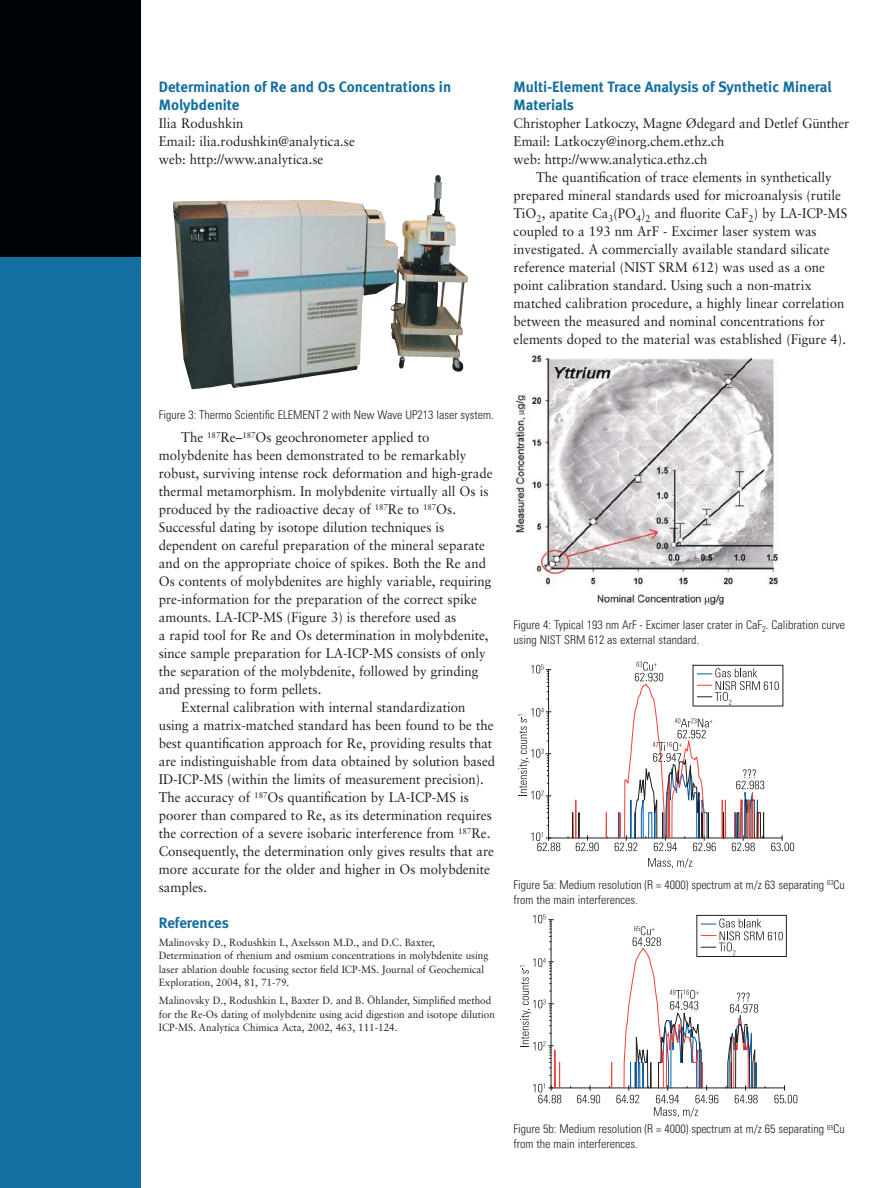
<style>
.page{position:relative;width:891px;height:1188px;background:#fff}
.page>*{position:absolute;margin:0;border:0;box-sizing:border-box;transform-origin:0 0}
.t1{font:15px/18px "Meta Bold LF";color:#136f9f}
.t2{font:13.8px/18px "Sabon";color:#241f1f;scale:.95 1}
.t3{font:300 condensed 12px/15px "Univers";color:#241f1f}
.t4{font:10.5px/13.5px "Sabon";color:#241f1f;scale:.95 1}
</style>
<div class="page">
<div style="left:0;top:256px;width:141px;height:932px;background:#136f9f"></div>
<div style="left:0;top:0;width:141px;height:256px;background:#000409"></div>
<img style="left:173px;top:175px;width:295px;height:214px">
<img style="left:514px;top:354px;width:265px;height:251px">
<hr style="left:549px;top:838px;width:233px;height:1px;background:#241f1f">
<hr style="left:548px;top:670px;width:1px;height:168px;background:#241f1f">
<svg style="left:605px;top:812px;width:3px;height:27px"></svg>
<svg style="left:531px;top:664px;width:20px;height:28px"></svg>
<svg style="left:568px;top:799px;width:31px;height:52px"></svg>
<svg style="left:648px;top:858px;width:44px;height:10px"></svg>
<svg style="left:615px;top:661px;width:179px;height:190px"></svg>
<svg style="left:518px;top:708px;width:33px;height:111px"></svg>
<svg style="left:531px;top:832px;width:29px;height:19px"></svg>
<hr style="left:551px;top:1088px;width:234px;height:1px;background:#241f1f">
<svg style="left:577px;top:1086px;width:23px;height:17px"></svg>
<svg style="left:609px;top:914px;width:188px;height:203px"></svg>
<svg style="left:520px;top:914px;width:41px;height:189px"></svg>
<p class="t1" style="left:159px;top:79px;width:294px">Determination of Re and Os Concentrations in<br>Molybdenite</p>
<p class="t2" style="left:159px;top:115px;width:208px">Ilia Rodushkin<br>Email: ilia.rodushkin@analytica.se web: http://www.analytica.se</p>
<p class="t1" style="left:514px;top:79px;width:320px">Multi-Element Trace Analysis of Synthetic Mineral<br>Materials</p>
<p class="t2" style="left:514px;top:115px;width:355px">Christopher Latkoczy, Magne Ødegard and Detlef Günther<br>Email: Latkoczy@inorg.chem.ethz.ch<br>web: http://www.analytica.ethz.ch</p>
<p class="t2" style="left:514px;top:169px;width:353px;text-indent:22px">The quantification of trace elements in synthetically prepared mineral standards used for microanalysis (rutile TiO<sub>2</sub>, apatite Ca<sub>3</sub>(PO<sub>4</sub>)<sub>2</sub> and fluorite CaF<sub>2</sub>) by LA-ICP-MS coupled to a 193 nm ArF - Excimer laser system was investigated. A commercially available standard silicate reference material (NIST SRM 612) was used as a one point calibration standard. Using such a non-matrix matched calibration procedure, a highly linear correlation between the measured and nominal concentrations for elements doped to the material was established (Figure 4).</p>
<p class="t3" style="left:159px;top:409px;width:337px">Figure 3: Thermo Scientific ELEMENT 2 with New Wave UP213 laser system.</p>
<p class="t2" style="left:181px;top:429px;width:263px">The <sup>187</sup>Re–<sup>187</sup>Os geochronometer applied to</p>
<p class="t2" style="left:159px;top:447px;width:325px">molybdenite has been demonstrated to be remarkably</p>
<p class="t2" style="left:159px;top:465px;width:353px">robust, surviving intense rock deformation and high-grade</p>
<p class="t2" style="left:159px;top:483px;width:349px">thermal metamorphism. In molybdenite virtually all Os is</p>
<p class="t2" style="left:159px;top:501px;width:314px">produced by the radioactive decay of <sup>187</sup>Re to <sup>187</sup>Os.</p>
<p class="t2" style="left:159px;top:519px;width:302px">Successful dating by isotope dilution techniques is</p>
<p class="t2" style="left:159px;top:537px;width:345px">dependent on careful preparation of the mineral separate</p>
<p class="t2" style="left:159px;top:555px;width:346px">and on the appropriate choice of spikes. Both the Re and</p>
<p class="t2" style="left:159px;top:573px;width:352px">Os contents of molybdenites are highly variable, requiring</p>
<p class="t2" style="left:159px;top:591px;width:336px">pre-information for the preparation of the correct spike</p>
<p class="t2" style="left:159px;top:609px;width:315px">amounts. LA-ICP-MS (Figure 3) is therefore used as</p>
<p class="t2" style="left:159px;top:627px;width:349px">a rapid tool for Re and Os determination in molybdenite,</p>
<p class="t2" style="left:159px;top:645px;width:346px">since sample preparation for LA-ICP-MS consists of only</p>
<p class="t2" style="left:159px;top:663px;width:338px">the separation of the molybdenite, followed by grinding</p>
<p class="t2" style="left:159px;top:681px;width:173px">and pressing to form pellets.</p>
<p class="t2" style="left:181px;top:699px;width:301px">External calibration with internal standardization</p>
<p class="t2" style="left:159px;top:717px;width:354px">using a matrix-matched standard has been found to be the</p>
<p class="t2" style="left:159px;top:735px;width:353px">best quantification approach for Re, providing results that</p>
<p class="t2" style="left:159px;top:753px;width:356px">are indistinguishable from data obtained by solution based</p>
<p class="t2" style="left:159px;top:771px;width:344px">ID-ICP-MS (within the limits of measurement precision).</p>
<p class="t2" style="left:159px;top:789px;width:328px">The accuracy of <sup>187</sup>Os quantification by LA-ICP-MS is</p>
<p class="t2" style="left:159px;top:807px;width:352px">poorer than compared to Re, as its determination requires</p>
<p class="t2" style="left:159px;top:825px;width:351px">the correction of a severe isobaric interference from <sup>187</sup>Re.</p>
<p class="t2" style="left:159px;top:843px;width:354px">Consequently, the determination only gives results that are</p>
<p class="t2" style="left:159px;top:861px;width:350px">more accurate for the older and higher in Os molybdenite</p>
<p class="t2" style="left:159px;top:879px;width:52px">samples.</p>
<p class="t1" style="left:159px;top:915px;width:72px">References</p>
<p class="t4" style="left:159px;top:936px;width:349px">Malinovsky D., Rodushkin I., Axelsson M.D., and D.C. Baxter, Determination of rhenium and osmium concentrations in molybdenite using laser ablation double focusing sector field ICP-MS. Journal of Geochemical Exploration, 2004, 81, 71-79.</p>
<p class="t4" style="left:159px;top:995px;width:355px">Malinovsky D., Rodushkin I., Baxter D. and B. Öhlander, Simplified method for the Re-Os dating of molybdenite using acid digestion and isotope dilution<br>ICP-MS. Analytica Chimica Acta, 2002, 463, 111-124.</p>
<p class="t3" style="left:514px;top:619px;width:333px">Figure 4: Typical 193 nm ArF - Excimer laser crater in CaF<sub>2</sub>. Calibration curve using NIST SRM 612 as external standard.</p>
<p class="t3" style="left:514px;top:878px;width:333px">Figure 5a: Medium resolution (R = 4000) spectrum at m/z 63 separating <sup>63</sup>Cu from the main interferences.</p>
<p class="t3" style="left:514px;top:1123px;width:333px">Figure 5b: Medium resolution (R = 4000) spectrum at m/z 65 separating <sup>65</sup>Cu from the main interferences.</p>
</div>
